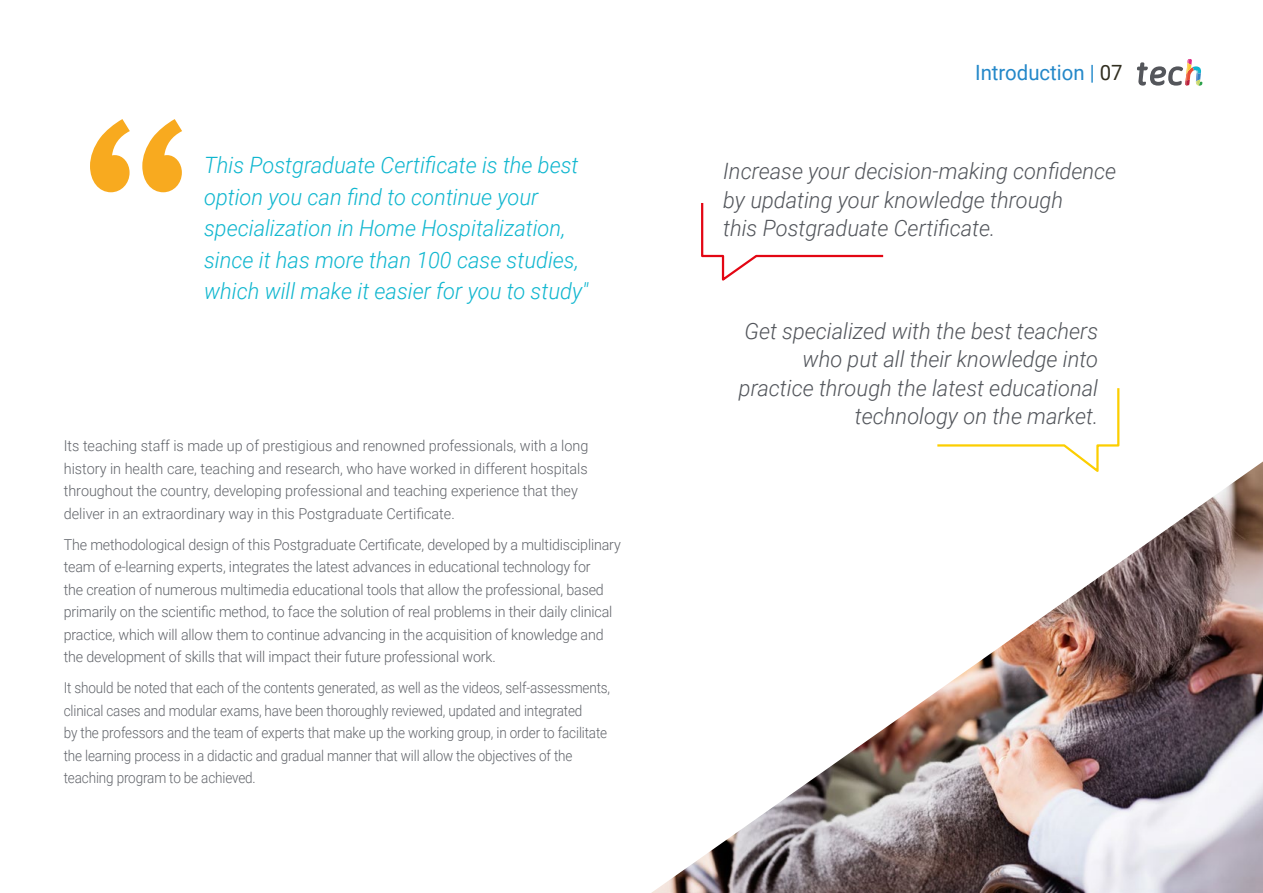
<style>
.page{position:relative;width:1263px;height:893px;background:#fff}
.page>*{position:absolute;margin:0;border:0;box-sizing:border-box;transform-origin:0 0}
.t1{font:italic 300 22.5px/28.5px "Roboto";color:#52555b;text-align:right}
.t2{font:italic 300 22.5px/31.5px "Roboto";color:#0fb6cf}
.t3{font:21px "Roboto";color:#2488c9}
.t4{font:300 15px/22.5px "Roboto";letter-spacing:-.01em;color:#61646a;scale:.95 1}
.t5{font:300 15px/22.5px "Roboto";letter-spacing:-.01em;color:#61646a;scale:.9 1}
.t6{font:300 15px/22.5px "Roboto";letter-spacing:-.01em;color:#61646a;scale:.96 1}
.s1{color:#2289cb}
.s2{color:#312e20}
</style>
<div class="page">
<svg style="left:90px;top:119px;width:92px;height:73px"></svg>
<svg style="left:937px;top:388px;width:183px;height:73px"></svg>
<img style="left:651px;top:461px;width:612px;height:432px">
<svg style="left:701px;top:203px;width:183px;height:78px"></svg>
<svg style="left:1137px;top:59px;width:65px;height:27px"></svg>
<h1 class="t2" style="left:204px;top:149px;width:386px">This Postgraduate Certificate is the best option you can find to continue your specialization in Home Hospitalization, since it has more than 100 case studies, which will make it easier for you to study"</h1>
<p class="t6" style="left:64px;top:434px;width:548px">Its teaching staff is made up of prestigious and renowned professionals, with a long history in health care, teaching and research, who have worked in different hospitals throughout the country, developing professional and teaching experience that they deliver in an extraordinary way in this Postgraduate Certificate.</p>
<p class="t4" style="left:64px;top:533px;width:588px">The methodological design of this Postgraduate Certificate, developed by a multidisciplinary team of e-learning experts, integrates the latest advances in educational technology for<br>the creation of numerous multimedia educational tools that allow the professional, based primarily on the scientific method, to face the solution of real problems in their daily clinical practice, which will allow them to continue advancing in the acquisition of knowledge and the development of skills that will impact their future professional work.</p>
<p class="t5" style="left:64px;top:676px;width:609px">It should be noted that each of the contents generated, as well as the videos, self-assessments, clinical cases and modular exams, have been thoroughly reviewed, updated and integrated<br>by the professors and the team of experts that make up the working group, in order to facilitate the learning process in a didactic and gradual manner that will allow the objectives of the teaching program to be achieved.</p>
<h2 class="t3" style="left:975px;top:57px;width:149px">Introduction <span class="s1">|</span> <span class="s2">07</span></h2>
<h1 class="t1" style="left:723px;top:156px;width:394px;text-align:left">Increase your decision-making confidence by updating your knowledge through<br>this Postgraduate Certificate.</h1>
<h1 class="t1" style="left:739px;top:316px;width:361px">Get specialized with the best teachers who put all their knowledge into practice through the latest educational technology on the market.</h1>
</div>
